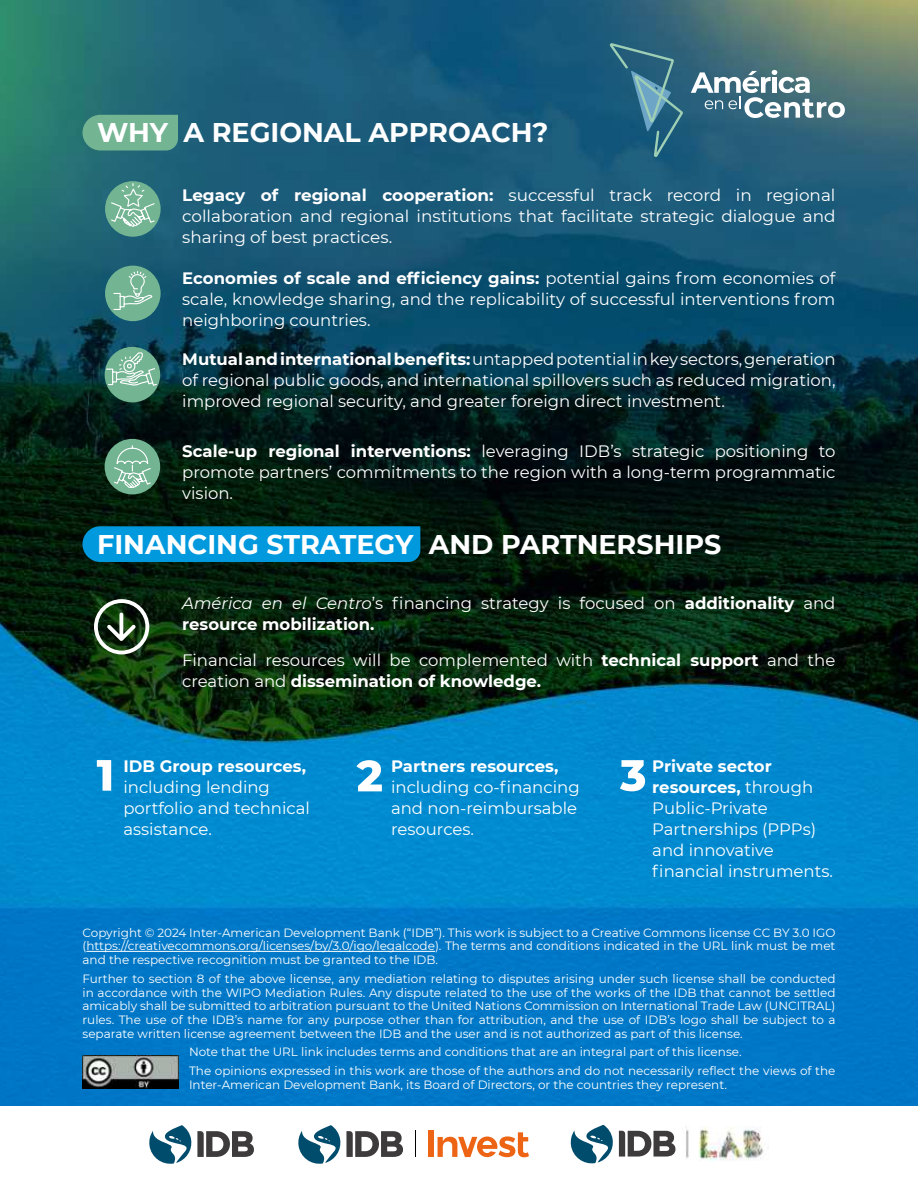
<style>
.page{position:relative;width:918px;height:1188px;background:#fff}
.page>*{position:absolute;margin:0;border:0;box-sizing:border-box;transform-origin:0 0}
.t1{font:700 27px "Montserrat";color:#fff}
.t2{font:16.5px/21px "Montserrat";color:#fff;text-align:justify}
.t3{font:700 16.5px/21px "Montserrat";color:#fff}
.t4{font:12px/13.8px "Montserrat";color:#fff;text-align:justify}
.s1{font-weight:700}
.s2{font-weight:400;font-style:italic}
.s3{font-weight:400}
</style>
<div class="page">
<img style="left:0;top:0;width:918px;height:1106px">
<svg style="left:298px;top:1125px;width:105px;height:39px"></svg>
<div style="left:429px;top:1131px;width:5px;height:26px;background:#ec6414"></div>
<svg style="left:438px;top:1132px;width:91px;height:25px"></svg>
<svg style="left:415px;top:1131px;width:1px;height:26px"></svg>
<svg style="left:149px;top:1125px;width:105px;height:39px"></svg>
<svg style="left:570px;top:1125px;width:105px;height:39px"></svg>
<img style="left:685px;top:1126px;width:84px;height:35px">
<svg style="left:691px;top:70px;width:154px;height:48px"></svg>
<div style="left:772px;top:77px;width:5px;height:16px;background:#fff"></div>
<svg style="left:609px;top:43px;width:74px;height:115px"></svg>
<hr style="left:86px;top:951px;width:349px;height:1px;background:#fff">
<div style="left:105px;top:181px;width:56px;height:56px;background:#73b492;border-radius:50%"></div>
<svg style="left:110px;top:183px;width:46px;height:45px"></svg>
<div style="left:105px;top:266px;width:56px;height:55px;background:#73b492;border-radius:50%"></div>
<svg style="left:113px;top:270px;width:40px;height:40px"></svg>
<div style="left:105px;top:439px;width:55px;height:55px;background:#73b492;border-radius:50%"></div>
<svg style="left:113px;top:445px;width:39px;height:44px"></svg>
<div style="left:105px;top:347px;width:55px;height:55px;background:#73b492;border-radius:50%"></div>
<svg style="left:105px;top:352px;width:53px;height:35px"></svg>
<svg style="left:83px;top:115px;width:95px;height:36px"></svg>
<div style="left:83px;top:526px;width:337px;height:36px;background:#0099de"></div>
<svg style="left:97px;top:760px;width:14px;height:31px"></svg>
<svg style="left:356px;top:760px;width:26px;height:31px"></svg>
<svg style="left:620px;top:760px;width:25px;height:31px"></svg>
<svg style="left:94px;top:599px;width:55px;height:55px"></svg>
<img style="left:83px;top:1055px;width:95px;height:34px">
<h1 class="t1" style="left:97px;top:121px;width:453px">WHY A REGIONAL APPROACH?</h1>
<h2 class="t2" style="left:182px;top:185px;width:655px"><span class="s1">Legacy of regional cooperation:</span> successful track record in regional collaboration and regional institutions that facilitate strategic dialogue and sharing of best practices.</h2>
<h2 class="t2" style="left:182px;top:268px;width:655px"><span class="s1">Economies of scale and ef昀椀ciency gains:</span> potential gains from economies of scale, knowledge sharing, and the replicability of successful interventions from neighboring countries.</h2>
<p class="t2" style="left:182px;top:349px;width:655px"><span class="s1">Mutual and international bene昀椀ts:</span> untapped potential in key sectors, generation of regional public goods, and international spillovers such as reduced migration, improved regional security, and greater foreign direct investment.</p>
<h2 class="t2" style="left:182px;top:441px;width:655px"><span class="s1">Scale-up regional interventions:</span> leveraging IDB’s strategic positioning to promote partners’ commitments to the region with a long-term programmatic vision.</h2>
<h1 class="t1" style="left:97px;top:533px;width:626px">FINANCING STRATEGY AND PARTNERSHIPS</h1>
<h2 class="t3" style="left:182px;top:594px;width:655px"><span class="s2">América en el Centro</span><span class="s3">’s 昀椀nancing strategy is focused on</span> additionality <span class="s3">and </span>resource mobilization.</h2>
<h2 class="t2" style="left:182px;top:650px;width:655px">Financial resources will be complemented with <span class="s1">technical support</span> and the creation and <span class="s1">dissemination of knowledge.</span></h2>
<h2 class="t3" style="left:123px;top:757px;width:184px">IDB Group resources,</h2>
<h2 class="t2" style="left:123px;top:777px;width:188px;text-align:left">including lending portfolio and technical assistance.</h2>
<h2 class="t3" style="left:391px;top:757px;width:169px">Partners resources,</h2>
<h2 class="t2" style="left:391px;top:776px;width:190px;text-align:left">including co-昀椀nancing and non-reimbursable resources.</h2>
<h2 class="t2" style="left:652px;top:756px;width:182px;text-align:left"><span class="s1">Private sector resources,</span> through<br>Public-Private<br>Partnerships (PPPs) and innovative<br>昀椀nancial instruments.</h2>
<p class="t4" style="left:83px;top:926px;width:755px">Copyright © 2024 Inter-American Development Bank (“IDB”). This work is subject to a Creative Commons license CC BY 3.0 IGO (https://creativecommons.org/licenses/by/3.0/igo/legalcode). The terms and conditions indicated in the URL link must be met and the respective recognition must be granted to the IDB.</p>
<p class="t4" style="left:83px;top:972px;width:755px">Further to section 8 of the above license, any mediation relating to disputes arising under such license shall be conducted in accordance with the WIPO Mediation Rules. Any dispute related to the use of the works of the IDB that cannot be settled amicably shall be submitted to arbitration pursuant to the United Nations Commission on International Trade Law (UNCITRAL) rules. The use of the IDB’s name for any purpose other than for attribution, and the use of IDB’s logo shall be subject to a separate written license agreement between the IDB and the user and is not authorized as part of this license.</p>
<p class="t4" style="left:189px;top:1043px;width:648px;line-height:18.3px">Note that the URL link includes terms and conditions that are an integral part of this license.<br>The opinions expressed in this work are those of the authors and do not necessarily re昀氀ect the views of the</p>
<p class="t4" style="left:189px;top:1078px;width:539px">Inter-American Development Bank, its Board of Directors, or the countries they represent.</p>
</div>
